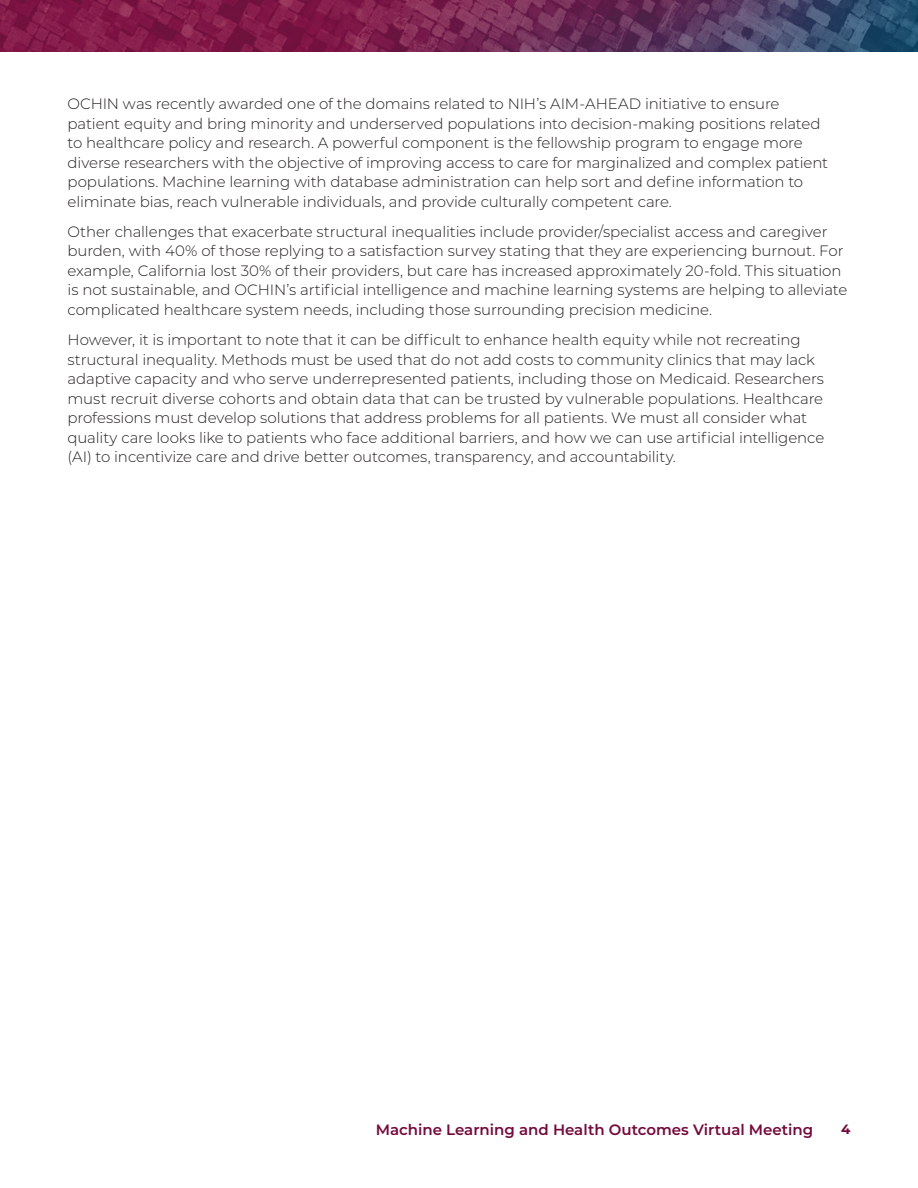
<style>
.page{position:relative;width:918px;height:1188px;background:#fff}
.page>*{position:absolute;margin:0;border:0;box-sizing:border-box;transform-origin:0 0}
.t1{font:300 15px/19.5px "Montserrat";letter-spacing:-.005em;color:#231f20}
.t2{font:600 15px "Montserrat";color:#740a3c}
.t3{font:700 13.5px "Montserrat";color:#740a3c}
</style>
<div class="page">
<img style="left:0;top:0;width:918px;height:52px">
<p class="t1" style="left:68px;top:93px;width:762px">OCHIN was recently awarded one of the domains related to NIH’s AIM-AHEAD initiative to ensure patient equity and bring minority and underserved populations into decision-making positions related to healthcare policy and research. A powerful component is the fellowship program to engage more diverse researchers with the objective of improving access to care for marginalized and complex patient populations. Machine learning with database administration can help sort and define information to eliminate bias, reach vulnerable individuals, and provide culturally competent care.</p>
<p class="t1" style="left:68px;top:221px;width:781px">Other challenges that exacerbate structural inequalities include provider/specialist access and caregiver burden, with 40% of those replying to a satisfaction survey stating that they are experiencing burnout. For example, California lost 30% of their providers, but care has increased approximately 20-fold. This situation is not sustainable, and OCHIN’s artificial intelligence and machine learning systems are helping to alleviate complicated healthcare system needs, including those surrounding precision medicine.</p>
<p class="t1" style="left:68px;top:330px;width:758px">However, it is important to note that it can be difficult to enhance health equity while not recreating structural inequality. Methods must be used that do not add costs to community clinics that may lack adaptive capacity and who serve underrepresented patients, including those on Medicaid. Researchers must recruit diverse cohorts and obtain data that can be trusted by vulnerable populations. Healthcare professions must develop solutions that address problems for all patients. We must all consider what quality care looks like to patients who face additional barriers, and how we can use artificial intelligence (AI) to incentivize care and drive better outcomes, transparency, and accountability.</p>
<p class="t2" style="left:376px;top:1119px;width:439px">Machine Learning and Health Outcomes Virtual Meeting</p>
<p class="t3" style="left:841px;top:1119px;width:11px">4</p>
</div>
